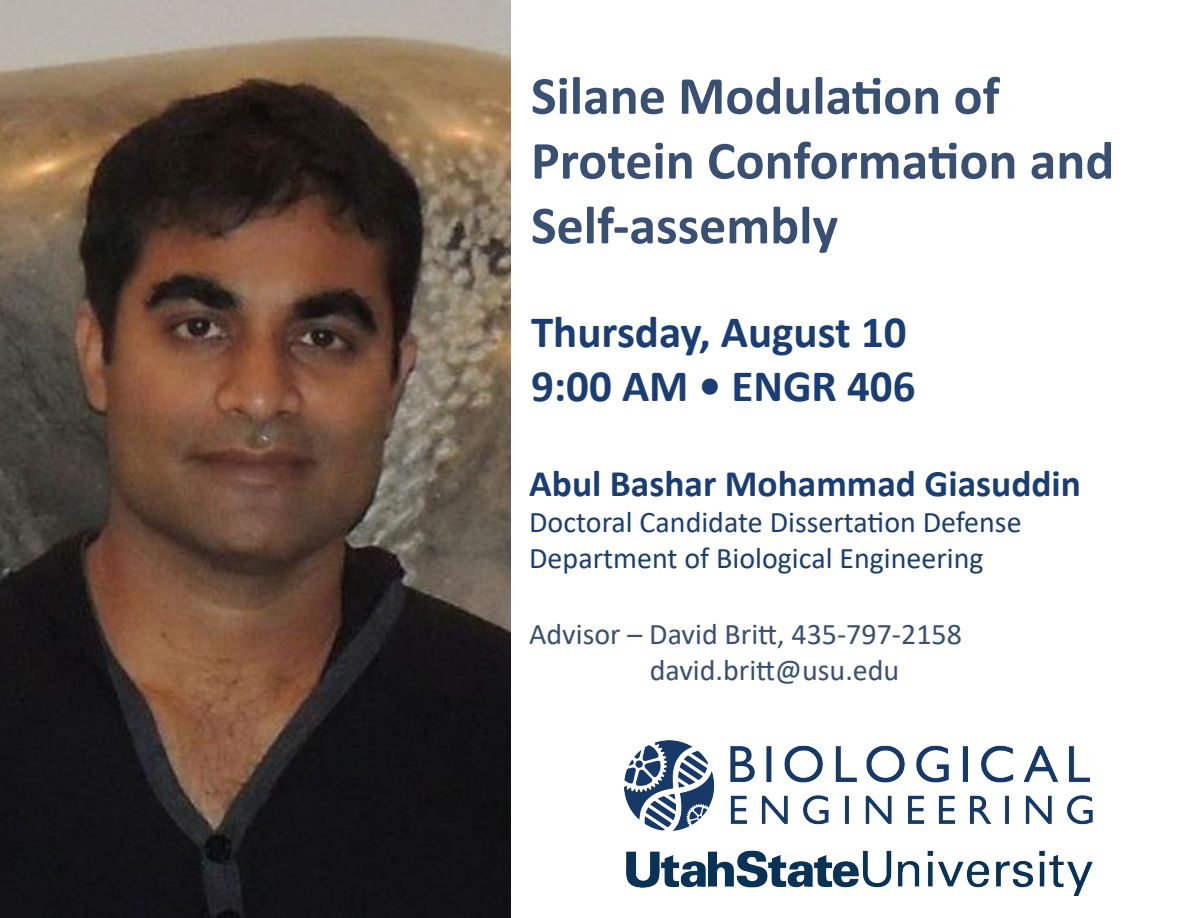
<style>
.page{position:relative;width:1188px;height:918px;background:#fff}
.page>*{position:absolute;margin:0;border:0;box-sizing:border-box;transform-origin:0 0}
.t1{font:700 54px/64.8px "Calibri";color:#395073}
.t2{font:700 45px "Calibri";color:#1b3e72}
.t3{font:700 37.5px "Calibri";color:#1b3e72}
.t4{font:30px "Calibri";color:#1b3e72}
.t5{font:30px "Calibri";color:#395073}
</style>
<div class="page">
<img style="left:624px;top:741px;width:469px;height:155px">
<img style="left:0;top:0;width:510px;height:918px">
<p class="t1" style="left:531px;top:63px;width:585px">Silane Modulation of<br>Protein Conformation and<br>Self-assembly</p>
<p class="t2" style="left:531px;top:300px;width:377px">Thursday, August 10</p>
<p class="t2" style="left:531px;top:354px;width:386px">9:00 AM • ENGR 406</p>
<p class="t3" style="left:529px;top:457px;width:553px">Abul Bashar Mohammad Giasuddin</p>
<p class="t4" style="left:529px;top:501px;width:494px">Doctoral Candidate Dissertation Defense</p>
<p class="t4" style="left:529px;top:537px;width:456px">Department of Biological Engineering</p>
<p class="t5" style="left:529px;top:614px;width:434px">Advisor – David Britt, 435-797-2158</p>
<p class="t5" style="left:650px;top:650px;width:251px">david.britt@usu.edu</p>
</div>
